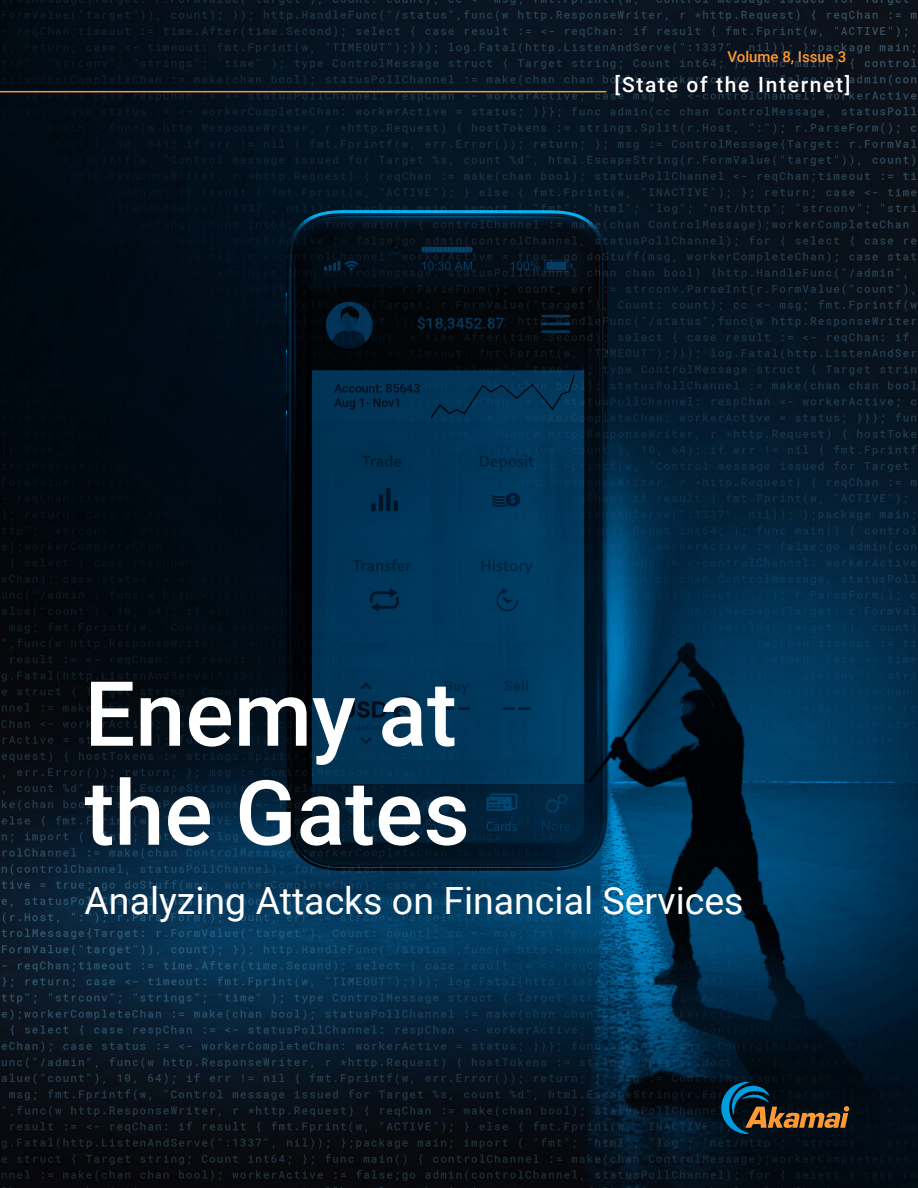
<style>
.page{position:relative;width:918px;height:1188px;background:#fff}
.page>*{position:absolute;margin:0;border:0;box-sizing:border-box;transform-origin:0 0}
.t1{font:500 90px/99px "Roboto";color:#fff}
.t2{font:37.5px "Roboto";color:#fff}
.t3{font:500 21px "Roboto";letter-spacing:.08em;color:#fff}
.t4{font:500 15px "Roboto";color:#f93}
</style>
<div class="page">
<img style="left:0;top:0;width:918px;height:1188px">
<hr style="left:0;top:91px;width:606px;height:1px;background:#f93">
<svg style="left:721px;top:1082px;width:128px;height:52px;background:#2b322e"></svg>
<p class="t4" style="left:727px;top:46px;width:120px">Volume 8, Issue 3</p>
<p class="t3" style="left:615px;top:70px;width:237px">[State of the Internet]</p>
<p class="t1" style="left:85px;top:661px;width:387px">Enemy at the Gates</p>
<p class="t2" style="left:85px;top:875px;width:661px">Analyzing Attacks on Financial Services</p>
</div>
